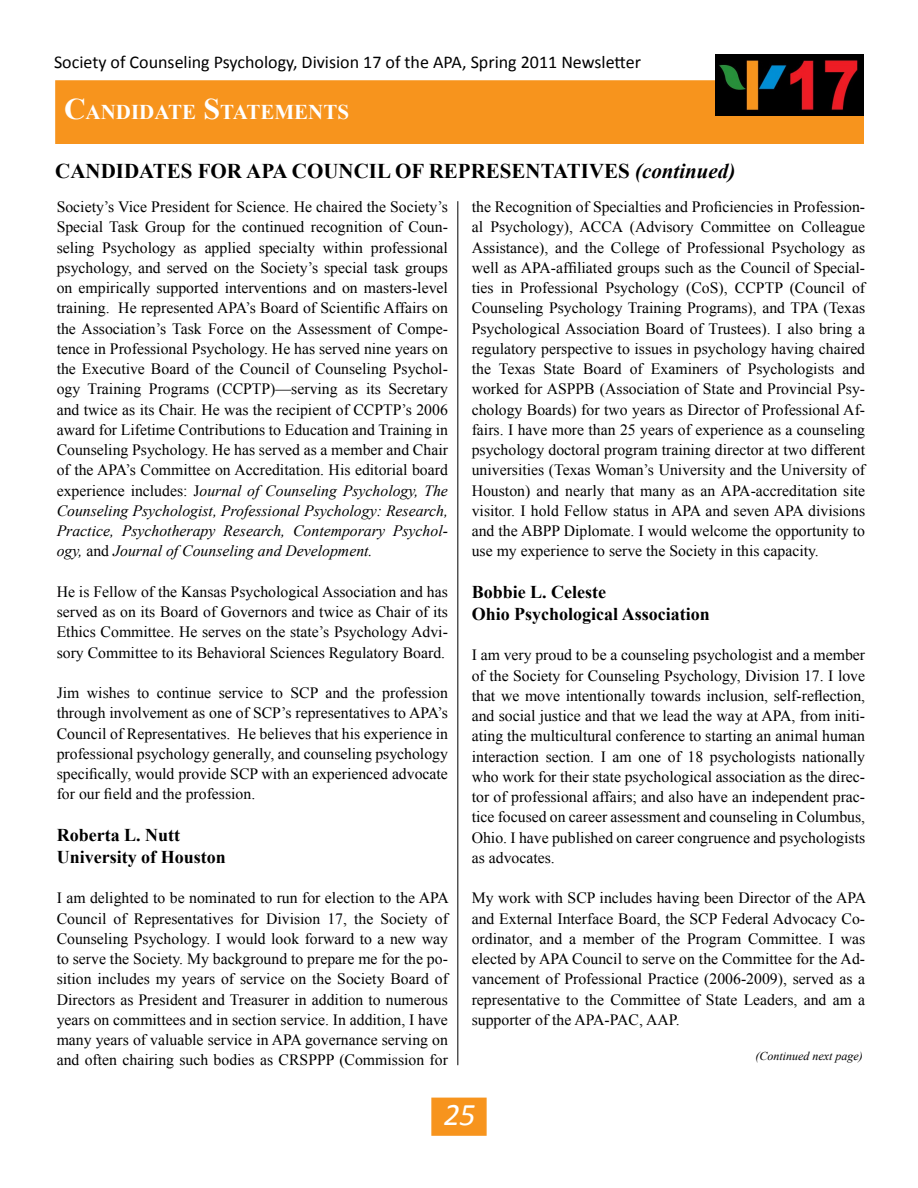
<style>
.page{position:relative;width:918px;height:1188px;background:#fff}
.page>*{position:absolute;margin:0;border:0;box-sizing:border-box;transform-origin:0 0}
.t1{font:italic 31.5px "Calibri";color:#fff}
.t2{font:700 21px "Times New Roman";color:#000}
.t3{font:700 21px "Times New Roman";color:#fff}
.t4{font:700 18px/21.6px "Times New Roman";color:#000}
.t5{font:18px "Calibri";color:#000}
.t6{font:15.75px/20.2px "Times New Roman";color:#000;text-align:justify}
.t7{font:italic 12px "Times New Roman";color:#000}
.s1{font-size:30px}
.s2{font-style:italic}
</style>
<div class="page">
<div style="left:55px;top:80px;width:809px;height:64px;background:#f7941d;border:2px solid #f7941d"></div>
<div style="left:431px;top:1098px;width:56px;height:38px;background:#f7941d;border:2px solid #f7941d"></div>
<img style="left:716px;top:54px;width:148px;height:62px">
<hr style="left:457px;top:201px;width:1px;height:864px;background:#000">
<p class="t5" style="left:54px;top:50px;width:589px">Society of Counseling Psychology, Division 17 of the APA, Spring 2011 Newsletter</p>
<h2 class="t3" style="left:64px;top:97px;width:287px"><span class="s1">C</span>ANDIDATE <span class="s1">S</span>TATEMENTS</h2>
<h2 class="t2" style="left:55px;top:156px;width:682px">CANDIDATES FOR APA COUNCIL OF REPRESENTATIVES <span class="s2">(continued)</span></h2>
<p class="t6" style="left:472px;top:196px;width:395px">the Recognition of Specialties and Proficiencies in Profession&shy;al Psychology), ACCA (Advisory Committee on Colleague Assistance), and the College of Professional Psychology as well as APA-affiliated groups such as the Council of Special&shy;ties in Professional Psychology (CoS), CCPTP (Council of Counseling Psychology Training Programs), and TPA (Texas Psychological Association Board of Trustees). I also bring a regulatory perspective to issues in psychology having chaired the Texas State Board of Examiners of Psychologists and worked for ASPPB (Association of State and Provincial Psy&shy;chology Boards) for two years as Director of Professional Af&shy;fairs. I have more than 25 years of experience as a counseling psychology doctoral program training director at two different universities (Texas Woman’s University and the University of Houston) and nearly that many as an APA-accreditation site visitor. I hold Fellow status in APA and seven APA divisions and the ABPP Diplomate. I would welcome the opportunity to use my experience to serve the Society in this capacity.</p>
<p class="t4" style="left:472px;top:581px;width:240px">Bobbie L. Celeste<br>Ohio Psychological Association</p>
<p class="t6" style="left:472px;top:645px;width:395px">I am very proud to be a counseling psychologist and a member of the Society for Counseling Psychology, Division 17. I love that we move intentionally towards inclusion, self-reflection, and social justice and that we lead the way at APA, from initi&shy;ating the multicultural conference to starting an animal human interaction section. I am one of 18 psychologists nationally who work for their state psychological association as the direc&shy;tor of professional affairs; and also have an independent prac&shy;tice focused on career assessment and counseling in Columbus, Ohio. I have published on career congruence and psychologists as advocates.</p>
<p class="t6" style="left:472px;top:888px;width:396px">My work with SCP includes having been Director of the APA and External Interface Board, the SCP Federal Advocacy Co&shy;ordinator, and a member of the Program Committee. I was elected by APA Council to serve on the Committee for the Ad&shy;vancement of Professional Practice (2006-2009), served as a representative to the Committee of State Leaders, and am a supporter of the APA-PAC, AAP.</p>
<p class="t7" style="left:756px;top:1047px;width:109px">(Continued next page)</p>
<p class="t6" style="left:57px;top:196px;width:393px">Society’s Vice President for Science. He chaired the Society’s Special Task Group for the continued recognition of Coun&shy;seling Psychology as applied specialty within professional psychology, and served on the Society’s special task groups on empirically supported interventions and on masters-level training. He represented APA’s Board of Scientific Affairs on the Association’s Task Force on the Assessment of Compe&shy;tence in Professional Psychology. He has served nine years on the Executive Board of the Council of Counseling Psychol&shy;ogy Training Programs (CCPTP)—serving as its Secretary and twice as its Chair. He was the recipient of CCPTP’s 2006 award for Lifetime Contributions to Education and Training in Counseling Psychology. He has served as a member and Chair of the APA’s Committee on Accreditation. His editorial board experience includes: J<span class="s2">ournal of Counseling Psychology, The Counseling Psychologist, Professional Psychology: Research, Practice, Psychotherapy Research, Contemporary Psychol&shy;ogy,</span> and <span class="s2">Journal of Counseling and Development.</span></p>
<p class="t6" style="left:57px;top:581px;width:393px">He is Fellow of the Kansas Psychological Association and has served as on its Board of Governors and twice as Chair of its Ethics Committee. He serves on the state’s Psychology Advi&shy;sory Committee to its Behavioral Sciences Regulatory Board.</p>
<p class="t6" style="left:57px;top:683px;width:393px">Jim wishes to continue service to SCP and the profession through involvement as one of SCP’s representatives to APA’s Council of Representatives. He believes that his experience in professional psychology generally, and counseling psychology specifically, would provide SCP with an experienced advocate for our field and the profession.</p>
<p class="t4" style="left:57px;top:824px;width:171px">Roberta L. Nutt<br>University of Houston</p>
<p class="t6" style="left:57px;top:888px;width:394px">I am delighted to be nominated to run for election to the APA Council of Representatives for Division 17, the Society of Counseling Psychology. I would look forward to a new way to serve the Society. My background to prepare me for the po&shy;sition includes my years of service on the Society Board of Directors as President and Treasurer in addition to numerous years on committees and in section service. In addition, I have many years of valuable service in APA governance serving on and often chairing such bodies as CRSPPP (Commission for</p>
<h1 class="t1" style="left:444px;top:1093px;width:33px">25</h1>
</div>
